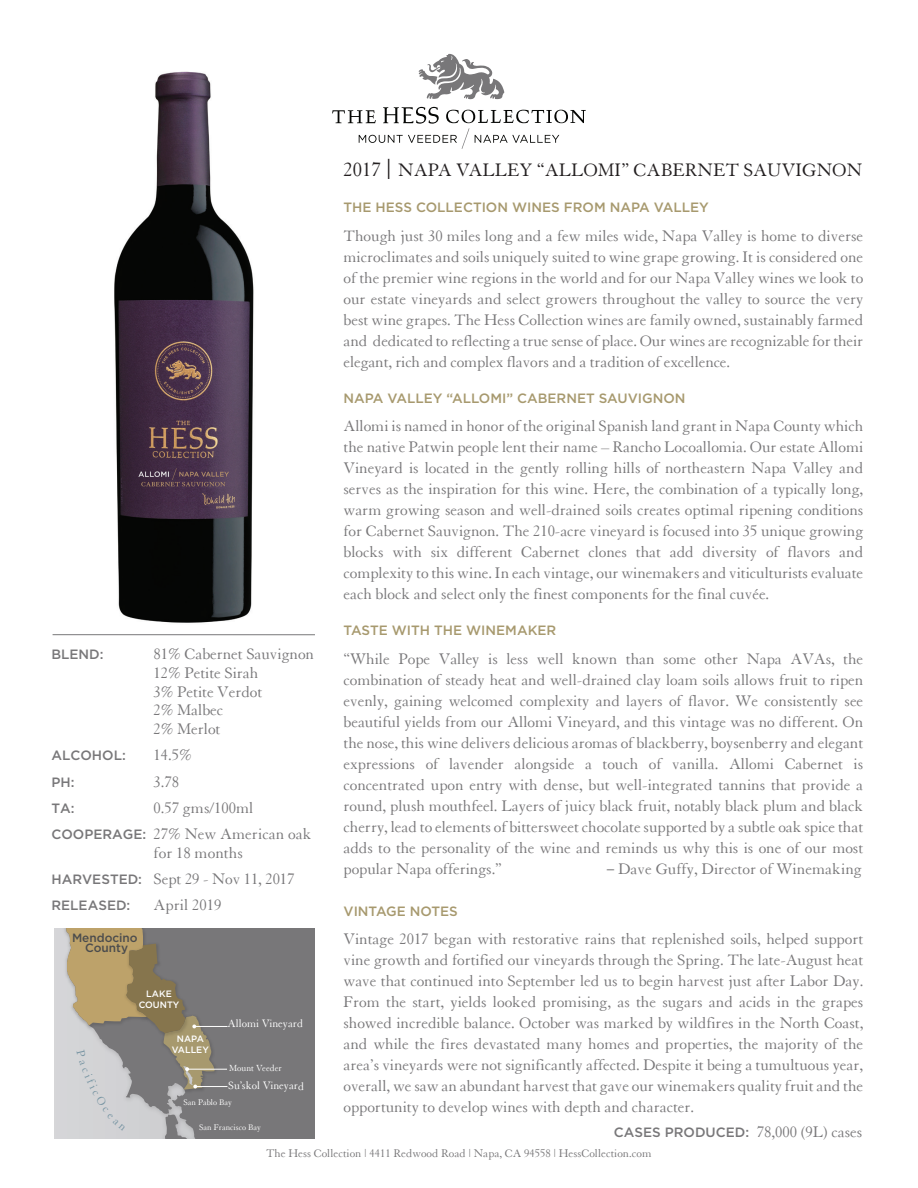
<style>
.page{position:relative;width:918px;height:1188px;background:#fff}
.page>*{position:absolute;margin:0;border:0;box-sizing:border-box;transform-origin:0 0}
.t1{font:19.5px "Granjon LT";color:#231f20}
.t2{font:16.5px/21px "Granjon LT";letter-spacing:-.005em;color:#787779;text-align:justify}
.t3{font:500 13.5px "Gotham";color:#a7996e}
.t4{font:500 13.5px "Gotham";color:#787779}
.t5{font:12px "Granjon LT";color:#787779}
.t6{font:500 12px/10.6px "Gotham";color:#4b4c4d;text-align:center}
.t7{font:11.7px "Granjon LT";letter-spacing:-.005em;color:#fff}
.t8{font:9.6px "Granjon LT";color:#fff}
.t9{font:500 9.15px/10.6px "Gotham";color:#fff;text-align:center}
.t10{font:8.85px "Granjon LT";color:#fff}
.s1{font-family:"Gotham";font-weight:500;font-size:13.5px}
.s2{font-size:21px}
.s3{font-size:30px}
.s4{font-family:"Myriad Pro"}
</style>
<div class="page">
<div style="left:54px;top:928px;width:261px;height:210px;background:#787779"></div>
<img style="left:215px;top:1013px;width:5px;height:82px">
<img style="left:56px;top:928px;width:2px;height:103px">
<hr style="left:195px;top:1086px;width:32px;height:1px;background:#fff">
<hr style="left:194px;top:1026px;width:33px;height:1px;background:#fff">
<hr style="left:187px;top:1069px;width:40px;height:1px;background:#fff">
<hr style="left:53px;top:634px;width:262px;height:1px;background:#787779">
<svg style="left:332px;top:107px;width:254px;height:42px"></svg>
<svg style="left:419px;top:54px;width:85px;height:45px"></svg>
<img style="left:114px;top:71px;width:140px;height:552px">
<svg style="left:58px;top:928px;width:157px;height:203px;background:#a39c8d"></svg>
<p class="t4" style="left:52px;top:646px;width:54px">BLEND:</p>
<p class="t2" style="left:154px;top:645px;width:162px;line-height:18.8px;text-align:left">81% Cabernet Sauvignon<br>12% Petite Sirah<br>3% Petite Verdot<br>2% Malbec<br>2% Merlot</p>
<p class="t4" style="left:52px;top:747px;width:76px">ALCOHOL:</p>
<p class="t2" style="left:154px;top:745px;width:40px">14.5%</p>
<p class="t4" style="left:52px;top:773px;width:25px">PH:</p>
<p class="t2" style="left:154px;top:771px;width:27px">3.78</p>
<p class="t4" style="left:52px;top:799px;width:25px">TA:</p>
<p class="t2" style="left:52px;top:795px;width:262px;line-height:26.2px;text-indent:102px">0.57 gms/100ml<br><span class="s1">COOPERAGE:</span> 27% New American oak</p>
<p class="t2" style="left:52px;top:840px;width:244px;line-height:26.2px;text-indent:102px">for 18 months<br><span class="s1">HARVESTED:</span> Sept 29 - Nov 11, 2017</p>
<p class="t4" style="left:52px;top:897px;width:80px">RELEASED:</p>
<p class="t2" style="left:154px;top:895px;width:69px">April 2019</p>
<p class="t6" style="left:72px;top:932px;width:67px">Mendocino<br>County</p>
<p class="t9" style="left:139px;top:988px;width:42px">LAKE<br>COUNTY</p>
<p class="t9" style="left:172px;top:1033px;width:38px">NAPA<br>VALLEY</p>
<p class="t7" style="left:228px;top:1017px;width:77px">Allomi Vineyard</p>
<p class="t8" style="left:229px;top:1062px;width:54px">Mount Veeder</p>
<p class="t7" style="left:228px;top:1079px;width:77px">Su’skol Vineyard</p>
<p class="t10" style="left:184px;top:1097px;width:50px">San Pablo Bay</p>
<p class="t10" style="left:199px;top:1122px;width:63px">San Francisco Bay</p>
<p class="t1" style="left:344px;top:160px;width:520px"><span class="s2">2017</span> <span class="s3">|</span> NAPA VALLEY “ALLOMI” CABERNET SAUVIGNON</p>
<p class="t3" style="left:344px;top:199px;width:367px">THE HESS COLLECTION WINES FROM NAPA VALLEY</p>
<p class="t2" style="left:344px;top:226px;width:521px">Though just 30 miles long and a few miles wide, Napa Valley is home to diverse microclimates and soils uniquely suited to wine grape growing. It is considered one of the premier wine regions in the world and for our Napa Valley wines we look to our estate vineyards and select growers throughout the valley to source the very best wine grapes. The Hess Collection wines are family owned, sustainably farmed and dedicated to reflecting a true sense of place. Our wines are recognizable for their elegant, rich and complex flavors and a tradition of excellence.</p>
<p class="t3" style="left:344px;top:389px;width:344px">NAPA VALLEY “ALLOMI” CABERNET SAUVIGNON</p>
<p class="t2" style="left:344px;top:416px;width:521px">Allomi is named in honor of the original Spanish land grant in Napa County which the native Patwin people lent their name – Rancho Locoallomia. Our estate Allomi Vineyard is located in the gently rolling hills of northeastern Napa Valley and serves as the inspiration for this wine. Here, the combination of a typically long, warm growing season and well-drained soils creates optimal ripening conditions for Cabernet Sauvignon. The 210-acre vineyard is focused into 35 unique growing blocks with six different Cabernet clones that add diversity of flavors and complexity to this wine. In each vintage, our winemakers and viticulturists evaluate each block and select only the finest components for the final cuvée.</p>
<p class="t3" style="left:344px;top:622px;width:214px">TASTE WITH THE WINEMAKER</p>
<p class="t2" style="left:344px;top:649px;width:521px">“While Pope Valley is less well known than some other Napa AVAs, the combination of steady heat and well-drained clay loam soils allows fruit to ripen evenly, gaining welcomed complexity and layers of flavor. We consistently see beautiful yields from our Allomi Vineyard, and this vintage was no different. On the nose, this wine delivers delicious aromas of blackberry, boysenberry and elegant expressions of lavender alongside a touch of vanilla. Allomi Cabernet is concentrated upon entry with dense, but well-integrated tannins that provide a round, plush mouthfeel. Layers of juicy black fruit, notably black plum and black cherry, lead to elements of bittersweet chocolate supported by a subtle oak spice that adds to the personality of the wine and reminds us why this is one of our most popular Napa offerings.”</p>
<p class="t2" style="left:606px;top:859px;width:257px"><span class="s4">–</span> Dave Guffy, Director of Winemaking</p>
<p class="t3" style="left:344px;top:902px;width:116px">VINTAGE NOTES</p>
<p class="t2" style="left:344px;top:929px;width:521px">Vintage 2017 began with restorative rains that replenished soils, helped support vine growth and fortified our vineyards through the Spring. The late-August heat wave that continued into September led us to begin harvest just after Labor Day.<br>From the start, yields looked promising, as the sugars and acids in the grapes showed incredible balance. October was marked by wildfires in the North Coast, and while the fires devastated many homes and properties, the majority of the area’s vineyards were not significantly affected. Despite it being a tumultuous year, overall, we saw an abundant harvest that gave our winemakers quality fruit and the opportunity to develop wines with depth and character.</p>
<p class="t2" style="left:614px;top:1122px;width:250px"><span class="s1">CASES PRODUCED:</span> 78,000 (9L) cases</p>
<p class="t5" style="left:266px;top:1147px;width:387px">The Hess Collection | 4411 Redwood Road | Napa, CA 94558 | HessCollection.com</p>
</div>
